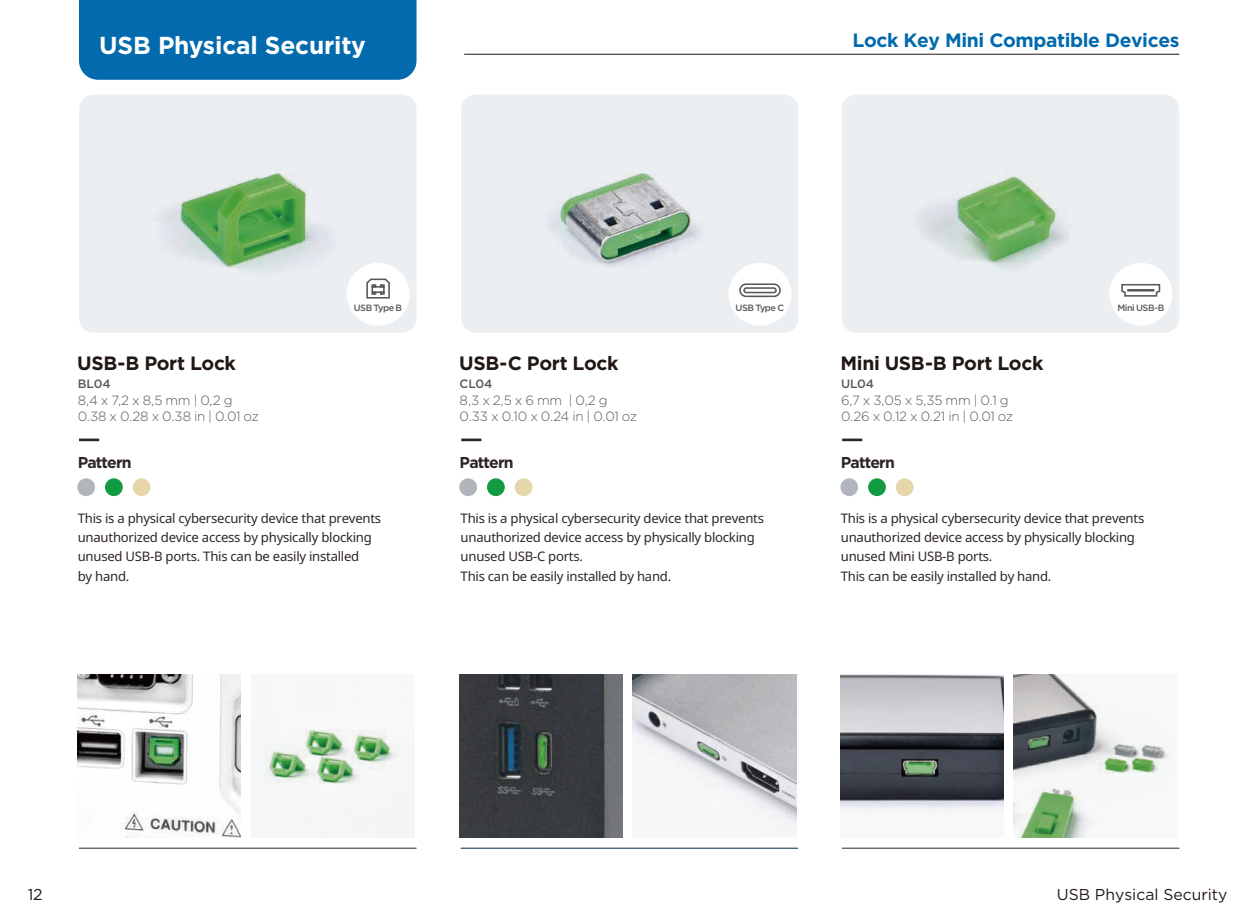
<style>
.page{position:relative;width:1256px;height:923px;background:#fff}
.page>*{position:absolute;margin:0;border:0;box-sizing:border-box;transform-origin:0 0}
.t1{font:700 24.5px "Gotham";letter-spacing:-.01em;color:#fff}
.t2{font:700 19.25px "Gotham";letter-spacing:-.015em;color:#211714}
.t3{font:700 19.25px "Gotham";letter-spacing:-.02em;color:#0269ad}
.t4{font:15.75px "Gotham";color:#231815}
.t5{font:700 15.75px "Gotham";letter-spacing:-.055em;color:#2e2624}
.t6{font:300 13.3px/16.1px "Gotham";letter-spacing:-.02em;color:#595857}
.t7{font:13.12px/19.2px "Noto Sans";letter-spacing:-.02em;color:#2e2624}
.t8{font:500 12.08px "Gotham";letter-spacing:-.01em;color:#595857}
.t9{font:500 9.1px "Gotham";letter-spacing:-.05em;color:#595857}
</style>
<div class="page">
<hr style="left:460px;top:847px;width:337px;height:1px;background:#2e2624">
<hr style="left:841px;top:847px;width:337px;height:1px;background:#2e2624">
<hr style="left:79px;top:847px;width:337px;height:1px;background:#2e2624">
<hr style="left:464px;top:54px;width:714px;height:1px;background:#211714">
<div style="left:79px;top:0;width:337px;height:80px;background:#036aae"></div>
<img style="left:1013px;top:674px;width:156px;height:163px">
<img style="left:840px;top:674px;width:163px;height:138px">
<img style="left:251px;top:729px;width:163px;height:108px">
<img style="left:77px;top:674px;width:163px;height:163px">
<img style="left:632px;top:674px;width:164px;height:161px">
<img style="left:459px;top:674px;width:163px;height:163px">
<div style="left:841px;top:95px;width:337px;height:238px;background:#eceff1;border-radius:15px"></div>
<img style="left:918px;top:175px;width:151px;height:95px">
<div style="left:1108px;top:263px;width:63px;height:63px;background:#fff;border-radius:50%"></div>
<svg style="left:1121px;top:283px;width:39px;height:14px"></svg>
<div style="left:1126px;top:289px;width:27px;height:2px;border:2px solid #595857"></div>
<div style="left:840px;top:478px;width:18px;height:18px;background:#b1b6bc;border-radius:50%"></div>
<div style="left:867px;top:478px;width:18px;height:18px;background:#129b40;border-radius:50%"></div>
<div style="left:895px;top:478px;width:18px;height:18px;background:#e5d7ab;border-radius:50%"></div>
<hr style="left:841px;top:438px;width:21px;height:3px;background:#2e2624">
<div style="left:461px;top:95px;width:337px;height:238px;background:#eceff1;border-radius:15px"></div>
<img style="left:549px;top:173px;width:152px;height:94px">
<div style="left:728px;top:263px;width:63px;height:63px;background:#fff;border-radius:50%"></div>
<div style="left:739px;top:283px;width:41px;height:14px;border:2px solid #595857;border-radius:6px"></div>
<div style="left:743px;top:287px;width:33px;height:6px;border:2px solid #595857;border-radius:2px"></div>
<div style="left:459px;top:478px;width:18px;height:18px;background:#b1b6bc;border-radius:50%"></div>
<div style="left:487px;top:478px;width:17px;height:18px;background:#129b40;border-radius:50%"></div>
<div style="left:514px;top:478px;width:18px;height:18px;background:#e5d7ab;border-radius:50%"></div>
<hr style="left:461px;top:438px;width:20px;height:3px;background:#2e2624">
<div style="left:79px;top:95px;width:337px;height:238px;background:#eceff1;border-radius:15px"></div>
<img style="left:161px;top:173px;width:232px;height:99px">
<div style="left:346px;top:263px;width:63px;height:63px;background:#fff;border-radius:50%"></div>
<svg style="left:366px;top:278px;width:24px;height:21px"></svg>
<div style="left:77px;top:478px;width:18px;height:18px;background:#b1b6bc;border-radius:50%"></div>
<div style="left:105px;top:478px;width:18px;height:18px;background:#129b40;border-radius:50%"></div>
<div style="left:133px;top:478px;width:17px;height:18px;background:#e5d7ab;border-radius:50%"></div>
<hr style="left:79px;top:438px;width:20px;height:3px;background:#2e2624">
<h1 class="t1" style="left:99px;top:31px;width:268px">USB Physical Security</h1>
<h2 class="t3" style="left:852px;top:29px;width:328px">Lock Key Mini Compatible Devices</h2>
<p class="t9" style="left:354px;top:302px;width:50px">USB Type B</p>
<p class="t9" style="left:735px;top:302px;width:50px">USB Type C</p>
<p class="t9" style="left:1117px;top:302px;width:48px">Mini USB-B</p>
<h2 class="t2" style="left:77px;top:352px;width:160px">USB-B Port Lock</h2>
<p class="t8" style="left:78px;top:376px;width:34px">BL04</p>
<p class="t6" style="left:78px;top:392px;width:182px">8,4 x 7,2 x 8,5 mm | 0,2 g<br>0.38 x 0.28 x 0.38 in | 0.01 oz</p>
<h2 class="t2" style="left:459px;top:352px;width:161px">USB-C Port Lock</h2>
<p class="t8" style="left:459px;top:376px;width:34px">CL04</p>
<p class="t6" style="left:459px;top:392px;width:179px">8,3 x 2,5 x 6 mm | 0,2 g<br>0.33 x 0.10 x 0.24 in | 0.01 oz</p>
<h2 class="t2" style="left:840px;top:352px;width:204px">Mini USB-B Port Lock</h2>
<p class="t8" style="left:840px;top:376px;width:35px">UL04</p>
<p class="t6" style="left:840px;top:392px;width:173px">6,7 x 3,05 x 5,35 mm | 0.1 g<br>0.26 x 0.12 x 0.21 in | 0.01 oz</p>
<p class="t5" style="left:78px;top:453px;width:55px">Pattern</p>
<p class="t5" style="left:459px;top:453px;width:55px">Pattern</p>
<p class="t5" style="left:840px;top:453px;width:55px">Pattern</p>
<p class="t7" style="left:78px;top:509px;width:305px">This is a physical cybersecurity device that prevents unauthorized device access by physically blocking unused USB-B ports. This can be easily installed<br>by hand.</p>
<p class="t7" style="left:460px;top:509px;width:305px">This is a physical cybersecurity device that prevents unauthorized device access by physically blocking unused USB-C ports.<br>This can be easily installed by hand.</p>
<p class="t7" style="left:840px;top:509px;width:305px">This is a physical cybersecurity device that prevents unauthorized device access by physically blocking unused Mini USB-B ports.<br>This can be easily installed by hand.</p>
<p class="t4" style="left:28px;top:886px;width:17px">12</p>
<p class="t4" style="left:1056px;top:886px;width:172px">USB Physical Security</p>
</div>
